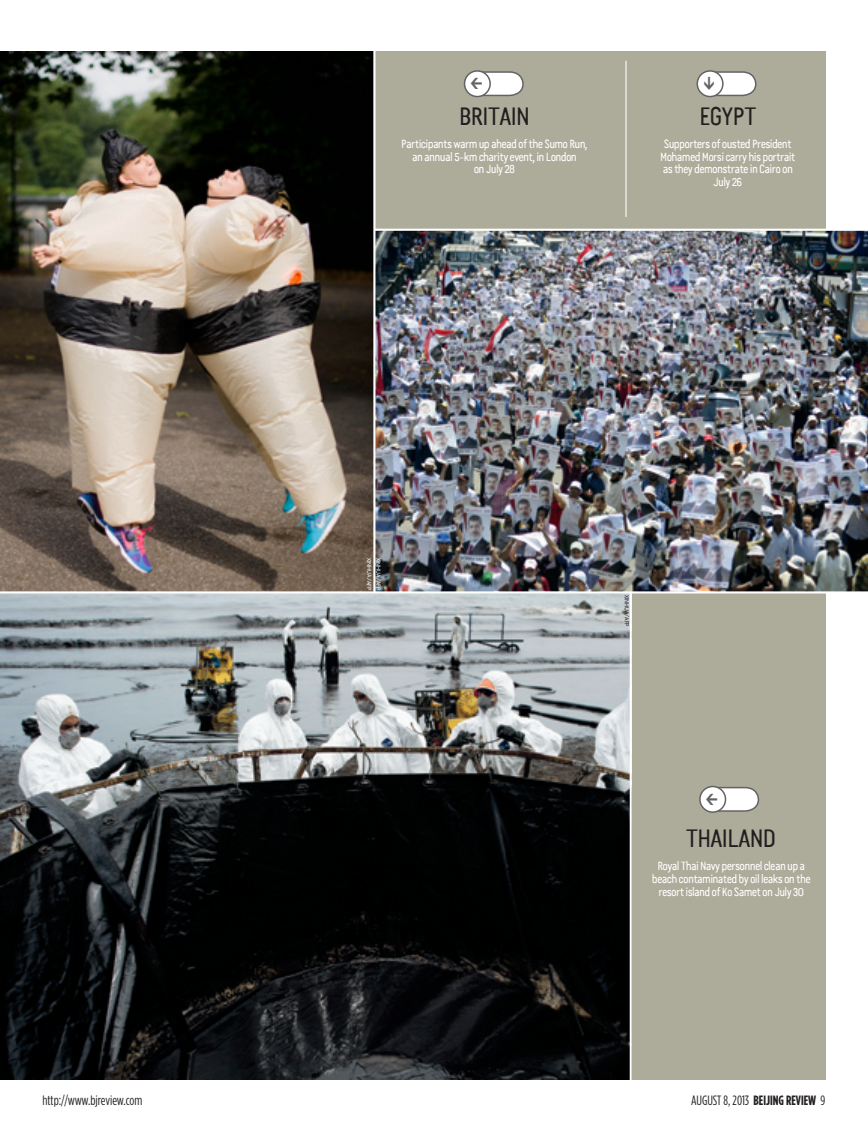
<style>
.page{position:relative;width:868px;height:1136px;background:#fff}
.page>*{position:absolute;margin:0;border:0;box-sizing:border-box;transform-origin:0 0}
.t1{font:25.5px "Van Condensed LF";letter-spacing:-.05em;color:#231f20}
.t2{font:condensed 13.5px "Gotham HTF";letter-spacing:-.005em;color:#231f20}
.t3{font:12px/12.8px "Van Condensed LF";letter-spacing:-.06em;color:#fff;text-align:center;scale:.95 1}
.t4{font:6px "Inter Face Da Ma";color:#fff}
.t5{font:6px "Inter Face Da Ma";color:#231f20}
.s1{font-weight:700}
</style>
<div class="page">
<div style="left:0;top:52px;width:825px;height:1027px;background:#adac9b"></div>
<img style="left:0;top:593px;width:629px;height:486px">
<div style="left:699px;top:785px;width:27px;height:27px;border:2px solid #636366;border-radius:50%"></div>
<hr style="left:629px;top:592px;width:2px;height:512px;background:#fff">
<hr style="left:625px;top:61px;width:1px;height:156px;background:#fff">
<img style="left:375px;top:231px;width:492px;height:360px">
<hr style="left:374px;top:229px;width:493px;height:2px;background:#fff">
<img style="left:0;top:52px;width:373px;height:539px">
<hr style="left:373px;top:0;width:2px;height:592px;background:#fff">
<hr style="left:0;top:591px;width:867px;height:2px;background:#fff">
<svg style="left:463px;top:70px;width:61px;height:27px"></svg>
<svg style="left:696px;top:70px;width:61px;height:27px"></svg>
<svg style="left:699px;top:786px;width:60px;height:26px;background:#dbdbda"></svg>
<h1 class="t1" style="left:458px;top:100px;width:73px">BRITAIN</h1>
<p class="t3" style="left:401px;top:137px;width:198px">Participants warm up ahead of the Sumo Run, an annual 5-km charity event, in London<br>on July 28</p>
<h1 class="t1" style="left:699px;top:100px;width:59px">EGYPT</h1>
<p class="t3" style="left:660px;top:137px;width:144px">Supporters of ousted President<br>Mohamed Morsi carry his portrait as they demonstrate in Cairo on<br>July 26</p>
<p class="t4" style="left:372px;top:558px;width:33px;rotate:90deg">XINHUA/AFP</p>
<p class="t4" style="left:382px;top:558px;width:33px;rotate:90deg">XINHUA/AFP</p>
<p class="t5" style="left:630px;top:594px;width:33px;rotate:90deg">XINHUA/AFP</p>
<h1 class="t1" style="left:685px;top:822px;width:92px">THAILAND</h1>
<p class="t3" style="left:651px;top:859px;width:169px">Royal Thai Navy personnel clean up a beach contaminated by oil leaks on the resort island of Ko Samet on July 30</p>
<p class="t2" style="left:43px;top:1092px;width:101px">http://www.bjreview.com</p>
<p class="t2" style="left:691px;top:1092px;width:136px">AUGUST 8, 2013 <span class="s1">BEIJING REVIEW</span> 9</p>
</div>
